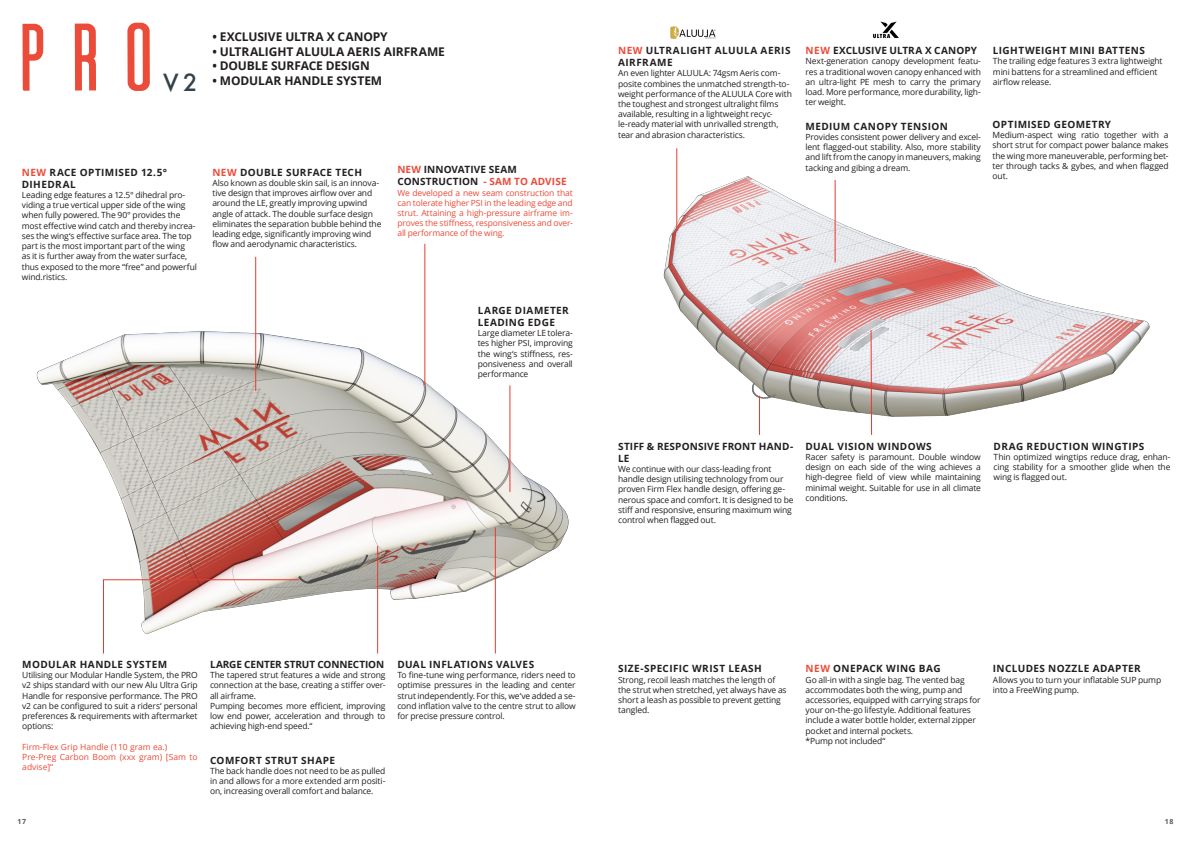
<style>
.page{position:relative;width:1191px;height:842px;background:#fff}
.page>*{position:absolute;margin:0;border:0;box-sizing:border-box;transform-origin:0 0}
.t1{font:500 23px "Futura";color:#344249}
.t2{font:700 12px "Open Sans";letter-spacing:-.01em;color:#231f20}
.t3{font:700 10px/12px "Open Sans";letter-spacing:.035em;color:#231f20}
.t4{font:700 10px/12px "Open Sans";letter-spacing:.015em;color:#231f20}
.t5{font:700 10px "Open Sans";letter-spacing:-.01em;color:#231f20}
.t6{font:700 10px "Open Sans";letter-spacing:.01em;color:#231f20}
.t7{font:8.5px/10.2px "Open Sans";letter-spacing:-.015em;color:#231f20;text-align:justify}
.t8{font:8.5px/10.2px "Open Sans";color:#eb4b39}
.t9{font:700 7px "Open Sans";color:#57585a}
.s1{color:#eb4b39}
</style>
<div class="page">
<img style="left:36px;top:314px;width:533px;height:329px">
<img style="left:663px;top:167px;width:487px;height:268px">
<hr style="left:676px;top:148px;width:1px;height:83px;background:#e73b2e">
<hr style="left:834px;top:180px;width:1px;height:83px;background:#e73b2e">
<svg style="left:870px;top:329px;width:2px;height:106px"></svg>
<hr style="left:509px;top:385px;width:1px;height:107px;background:#e73b2e">
<hr style="left:424px;top:244px;width:1px;height:141px;background:#e73b2e">
<hr style="left:377px;top:546px;width:1px;height:107px;background:#e73b2e">
<svg style="left:102px;top:579px;width:198px;height:75px"></svg>
<hr style="left:495px;top:527px;width:1px;height:126px;background:#e73b2e">
<hr style="left:255px;top:257px;width:1px;height:134px;background:#e73b2e">
<hr style="left:759px;top:396px;width:1px;height:39px;background:#e73b2e">
<svg style="left:23px;top:24px;width:20px;height:67px"></svg>
<svg style="left:75px;top:24px;width:21px;height:67px"></svg>
<svg style="left:127px;top:23px;width:23px;height:68px"></svg>
<img style="left:873px;top:21px;width:26px;height:18px">
<img style="left:670px;top:27px;width:45px;height:12px">
<p class="t2" style="left:212px;top:28px;width:177px">• EXCLUSIVE ULTRA X CANOPY</p>
<p class="t2" style="left:212px;top:43px;width:234px">• ULTRALIGHT ALUULA AERIS AIRFRAME</p>
<p class="t2" style="left:212px;top:57px;width:159px">• DOUBLE SURFACE DESIGN</p>
<p class="t1" style="left:163px;top:66px;width:36px">V2</p>
<p class="t2" style="left:212px;top:72px;width:171px">• MODULAR HANDLE SYSTEM</p>
<p class="t3" style="left:22px;top:166px;width:147px"><span class="s1">NEW</span> RACE OPTIMISED 12.5°</p>
<p class="t3" style="left:22px;top:178px;width:55px">DIHEDRAL</p>
<p class="t7" style="left:22px;top:190px;width:177px;text-align:left">Leading edge features a 12.5° dihedral pro&shy;viding a true vertical upper side of the wing when fully powered. The 90° provides the most effective wind catch and thereby increa&shy;ses the wing‘s effective surface area. The top part is the most important part of the wing<br>as it is further away from the water surface, thus exposed to the more “free” and powerful wind.ristics.</p>
<p class="t3" style="left:212px;top:166px;width:151px"><span class="s1">NEW</span> DOUBLE SURFACE TECH</p>
<p class="t7" style="left:212px;top:178px;width:171px;text-align:left">Also known as double skin sail, is an innova&shy;tive design that improves airflow over and around the LE, greatly improving upwind angle of attack. The double surface design eliminates the separation bubble behind the leading edge, significantly improving wind flow and aerodynamic characteristics.</p>
<p class="t6" style="left:397px;top:163px;width:121px"><span class="s1">NEW</span> INNOVATIVE SEAM</p>
<p class="t4" style="left:397px;top:175px;width:171px">CONSTRUCTION <span class="s1">- SAM TO ADVISE</span></p>
<p class="t8" style="left:397px;top:187px;width:177px;text-align:justify">We developed a new seam construction that can tolerate higher PSI in the leading edge and strut. Attaining a high-pressure airframe im&shy;proves the stiffness, responsiveness and over&shy;all performance of the wing.</p>
<p class="t3" style="left:478px;top:304px;width:93px">LARGE DIAMETER<br>LEADING EDGE</p>
<p class="t7" style="left:478px;top:328px;width:96px">Large diameter LE tolera&shy;tes higher PSI, improving the wing‘s stiffness, res&shy;ponsiveness and overall performance</p>
<p class="t3" style="left:618px;top:44px;width:174px"><span class="s1">NEW</span> ULTRALIGHT ALUULA AERIS<br>AIRFRAME</p>
<p class="t7" style="left:618px;top:68px;width:175px;text-align:left">An even lighter ALUULA: 74gsm Aeris com&shy;posite combines the unmatched strength-to&shy;weight performance of the ALUULA Core with the toughest and strongest ultralight films available, resulting in a lightweight recyc&shy;le-ready material with unrivalled strength, tear and abrasion characteristics.</p>
<p class="t4" style="left:805px;top:44px;width:173px"><span class="s1">NEW</span> EXCLUSIVE ULTRA X CANOPY</p>
<p class="t7" style="left:805px;top:56px;width:177px">Next-generation canopy development featu&shy;res a traditional woven canopy enhanced with an ultra-light PE mesh to carry the primary load. More performance, more durability, ligh&shy;ter weight.</p>
<p class="t3" style="left:805px;top:120px;width:144px">MEDIUM CANOPY TENSION</p>
<p class="t7" style="left:805px;top:132px;width:177px">Provides consistent power delivery and excel&shy;lent flagged-out stability. Also, more stability and lift from the canopy in maneuvers, making tacking and gibing a dream.</p>
<p class="t3" style="left:993px;top:44px;width:154px">LIGHTWEIGHT MINI BATTENS</p>
<p class="t7" style="left:993px;top:56px;width:171px;text-align:left">The trailing edge features 3 extra lightweight mini battens for a streamlined and efficient airflow release.</p>
<p class="t3" style="left:992px;top:118px;width:120px">OPTIMISED GEOMETRY</p>
<p class="t7" style="left:992px;top:130px;width:178px">Medium-aspect wing ratio together with a short strut for compact power balance makes the wing more maneuverable, performing bet&shy;ter through tacks &amp; gybes, and when flagged out.</p>
<p class="t4" style="left:618px;top:440px;width:176px">STIFF &amp; RESPONSIVE FRONT HAND-<br>LE</p>
<p class="t7" style="left:618px;top:464px;width:177px;text-align:left">We continue with our class-leading front handle design utilising technology from our proven Firm Flex handle design, offering ge&shy;nerous space and comfort. It is designed to be stiff and responsive, ensuring maximum wing control when flagged out.</p>
<p class="t3" style="left:805px;top:440px;width:128px">DUAL VISION WINDOWS</p>
<p class="t7" style="left:805px;top:452px;width:177px">Racer safety is paramount. Double window design on each side of the wing achieves a high-degree field of view while maintaining minimal weight. Suitable for use in all climate conditions.</p>
<p class="t3" style="left:993px;top:440px;width:152px">DRAG REDUCTION WINGTIPS</p>
<p class="t7" style="left:993px;top:452px;width:178px">Thin optimized wingtips reduce drag, enhan&shy;cing stability for a smoother glide when the wing is flagged out.</p>
<p class="t3" style="left:22px;top:658px;width:146px">MODULAR HANDLE SYSTEM</p>
<p class="t7" style="left:22px;top:670px;width:177px">Utilising our Modular Handle System, the PRO v2 ships standard with our new Alu Ultra Grip Handle for responsive performance. The PRO v2 can be configured to suit a riders‘ personal preferences &amp; requirements with aftermarket options:</p>
<p class="t8" style="left:22px;top:741px;width:146px">Firm-Flex Grip Handle (110 gram ea.)</p>
<p class="t8" style="left:22px;top:751px;width:177px">Pre-Preg Carbon Boom (xxx gram) [Sam to advise]“</p>
<p class="t5" style="left:210px;top:657px;width:176px">LARGE CENTER STRUT CONNECTION</p>
<p class="t7" style="left:210px;top:670px;width:177px">The tapered strut features a wide and strong connection at the base, creating a stiffer over&shy;all airframe.</p>
<p class="t7" style="left:210px;top:700px;width:177px">Pumping becomes more efficient, improving low end power, acceleration and through to achieving high-end speed.“</p>
<p class="t3" style="left:210px;top:754px;width:126px">COMFORT STRUT SHAPE</p>
<p class="t7" style="left:210px;top:766px;width:177px">The back handle does not need to be as pulled in and allows for a more extended arm positi&shy;on, increasing overall comfort and balance.</p>
<p class="t3" style="left:397px;top:658px;width:138px">DUAL INFLATIONS VALVES</p>
<p class="t7" style="left:397px;top:670px;width:180px">To fine-tune wing performance, riders need to optimise pressures in the leading and center strut independently. For this, we‘ve added a se&shy;cond inflation valve to the centre strut to allow for precise pressure control.</p>
<p class="t3" style="left:618px;top:662px;width:145px">SIZE-SPECIFIC WRIST LEASH</p>
<p class="t7" style="left:618px;top:674px;width:170px;text-align:left">Strong, recoil leash matches the length of the strut when stretched, yet always have as short a leash as possible to prevent getting tangled.</p>
<p class="t3" style="left:805px;top:662px;width:136px"><span class="s1">NEW</span> ONEPACK WING BAG</p>
<p class="t7" style="left:805px;top:674px;width:177px;text-align:left">Go all-in with a single bag. The vented bag accommodates both the wing, pump and accessories, equipped with carrying straps for your on-the-go lifestyle. Additional features include a water bottle holder, external zipper pocket and internal pockets.</p>
<p class="t7" style="left:805px;top:735px;width:81px">*Pump not included“</p>
<p class="t3" style="left:993px;top:662px;width:149px">INCLUDES NOZZLE ADAPTER</p>
<p class="t7" style="left:993px;top:674px;width:170px">Allows you to turn your inflatable SUP pump into a FreeWing pump.</p>
<p class="t9" style="left:18px;top:817px;width:10px">17</p>
<p class="t9" style="left:1164px;top:817px;width:10px">18</p>
</div>
